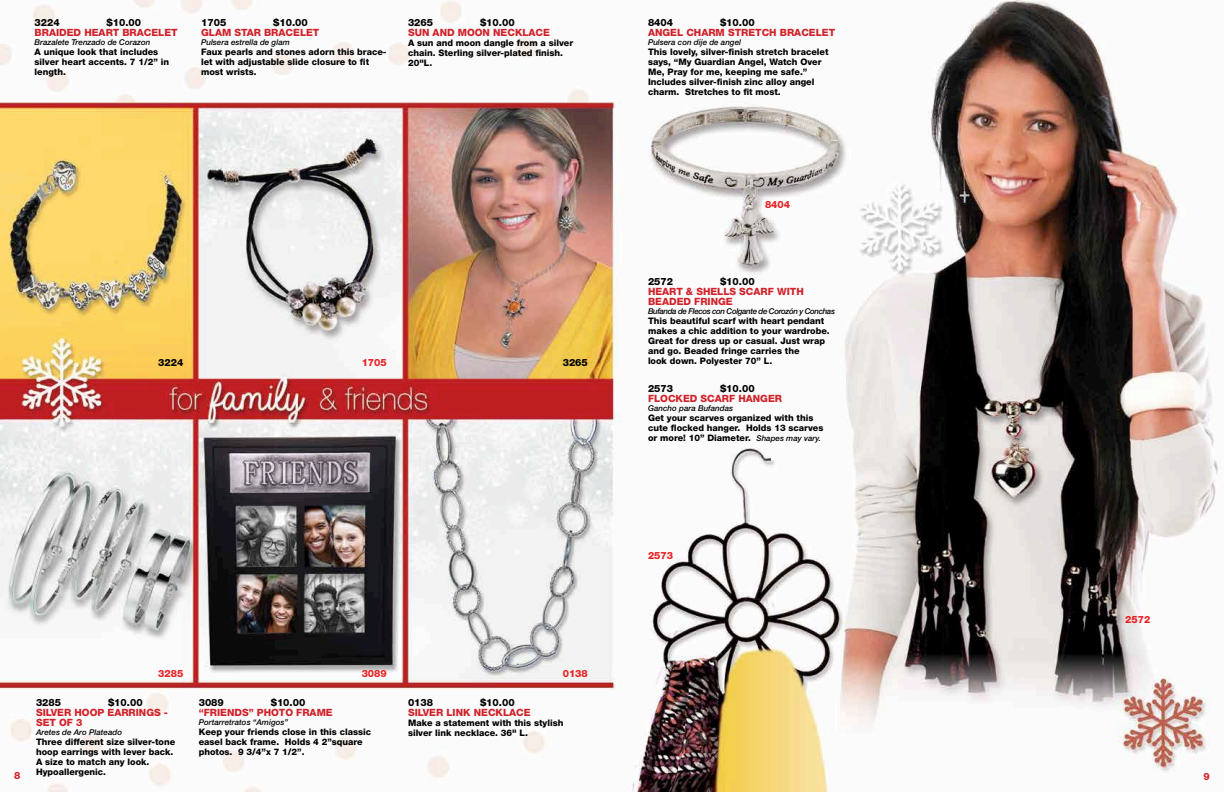
<style>
.page{position:relative;width:1224px;height:792px;background:#fff}
.page>*{position:absolute;margin:0;border:0;box-sizing:border-box;transform-origin:0 0}
.t1{font:800 10px/10px "Helvetica Neue";color:#d1222a}
.t2{font:800 10px "Helvetica Neue";color:#000}
.t3{font:800 10px "Helvetica Neue";color:#ea2224}
.t4{font:800 9px/10px "Helvetica Neue";color:#000}
.t5{font:italic 500 8px "Helvetica Neue";color:#000}
.t6{font:italic 500 8px "Helvetica Neue";letter-spacing:-.05em;color:#000}
.s1{font-weight:500;font-style:italic;font-size:8px}
</style>
<div class="page">
<img style="left:0;top:0;width:1218px;height:792px">
<p class="t2" style="left:35px;top:16px;width:27px">3224</p>
<p class="t2" style="left:107px;top:16px;width:36px">$10.00</p>
<p class="t1" style="left:35px;top:27px;width:145px">BRAIDED HEART BRACELET</p>
<p class="t5" style="left:35px;top:37px;width:117px">Brazalete Trenzado de Corazon</p>
<p class="t4" style="left:35px;top:46px;width:136px">A unique look that includes silver heart accents. 7 1/2” in length.</p>
<p class="t2" style="left:201px;top:16px;width:27px">1705</p>
<p class="t2" style="left:273px;top:16px;width:36px">$10.00</p>
<p class="t1" style="left:201px;top:27px;width:120px">GLAM STAR BRACELET</p>
<p class="t5" style="left:201px;top:37px;width:90px">Pulsera estrella de glam</p>
<p class="t4" style="left:201px;top:46px;width:187px">Faux pearls and stones adorn this brace&shy;let with adjustable slide closure to fit most wrists.</p>
<p class="t2" style="left:408px;top:16px;width:27px">3265</p>
<p class="t2" style="left:480px;top:16px;width:36px">$10.00</p>
<p class="t1" style="left:408px;top:27px;width:144px">SUN AND MOON NECKLACE</p>
<p class="t4" style="left:408px;top:37px;width:167px">A sun and moon dangle from a silver chain. Sterling silver-plated finish.<br>20"L.</p>
<p class="t2" style="left:158px;top:357px;width:27px">3224</p>
<p class="t3" style="left:362px;top:357px;width:27px">1705</p>
<p class="t2" style="left:563px;top:357px;width:27px">3265</p>
<p class="t3" style="left:158px;top:668px;width:27px">3285</p>
<p class="t3" style="left:362px;top:668px;width:27px">3089</p>
<p class="t3" style="left:563px;top:668px;width:27px">0138</p>
<p class="t2" style="left:648px;top:16px;width:27px">8404</p>
<p class="t2" style="left:720px;top:16px;width:36px">$10.00</p>
<p class="t1" style="left:648px;top:27px;width:189px">ANGEL CHARM STRETCH BRACELET</p>
<p class="t5" style="left:648px;top:37px;width:95px">Pulsera con dije de angel</p>
<p class="t4" style="left:648px;top:46px;width:182px">This lovely, silver-finish stretch bracelet says, “My Guardian Angel, Watch Over Me, Pray for me, keeping me safe.” Includes silver-finish zinc alloy angel charm. Stretches to fit most.</p>
<p class="t3" style="left:765px;top:198px;width:27px">8404</p>
<p class="t2" style="left:648px;top:276px;width:27px">2572</p>
<p class="t2" style="left:720px;top:276px;width:36px">$10.00</p>
<p class="t1" style="left:648px;top:287px;width:157px">HEART &amp; SHELLS SCARF WITH<br>BEADED FRINGE</p>
<p class="t6" style="left:648px;top:307px;width:189px">Bufanda de Flecos con Colgante de Corozón y Conchas</p>
<p class="t4" style="left:648px;top:316px;width:183px">This beautiful scarf with heart pendant makes a chic addition to your wardrobe.<br>Great for dress up or casual. Just wrap and go. Beaded fringe carries the<br>look down. Polyester 70” L.</p>
<p class="t2" style="left:648px;top:383px;width:27px">2573</p>
<p class="t2" style="left:720px;top:383px;width:36px">$10.00</p>
<p class="t1" style="left:648px;top:394px;width:136px">FLOCKED SCARF HANGER</p>
<p class="t5" style="left:648px;top:404px;width:87px">Gancho para Bufandas</p>
<p class="t4" style="left:648px;top:413px;width:177px">Get your scarves organized with this cute flocked hanger. Holds 13 scarves or more! 10” Diameter. <span class="s1">Shapes may vary.</span></p>
<p class="t3" style="left:648px;top:549px;width:27px">2573</p>
<p class="t3" style="left:1125px;top:613px;width:27px">2572</p>
<p class="t2" style="left:36px;top:697px;width:27px">3285</p>
<p class="t2" style="left:108px;top:697px;width:36px">$10.00</p>
<p class="t1" style="left:36px;top:707px;width:134px">SILVER HOOP EARRINGS -<br>SET OF 3</p>
<p class="t5" style="left:36px;top:727px;width:88px">Aretes de Aro Plateado</p>
<p class="t4" style="left:36px;top:737px;width:141px">Three different size silver-tone hoop earrings with lever back.<br>A size to match any look.<br>Hypoallergenic.</p>
<p class="t2" style="left:199px;top:697px;width:27px">3089</p>
<p class="t2" style="left:271px;top:697px;width:36px">$10.00</p>
<p class="t1" style="left:199px;top:707px;width:136px">“FRIENDS” PHOTO FRAME</p>
<p class="t5" style="left:199px;top:717px;width:91px">Portarretratos “Amigos”</p>
<p class="t4" style="left:199px;top:727px;width:174px">Keep your friends close in this classic easel back frame. Holds 4 2”square photos. 9 3/4”x 7 1/2”.</p>
<p class="t2" style="left:408px;top:697px;width:27px">0138</p>
<p class="t2" style="left:480px;top:697px;width:36px">$10.00</p>
<p class="t1" style="left:408px;top:707px;width:124px">SILVER LINK NECKLACE</p>
<p class="t4" style="left:408px;top:718px;width:157px">Make a statement with this stylish silver link necklace. 36" L.</p>
<p class="t1" style="left:14px;top:771px;width:8px">8</p>
<p class="t1" style="left:1204px;top:771px;width:8px">9</p>
</div>
